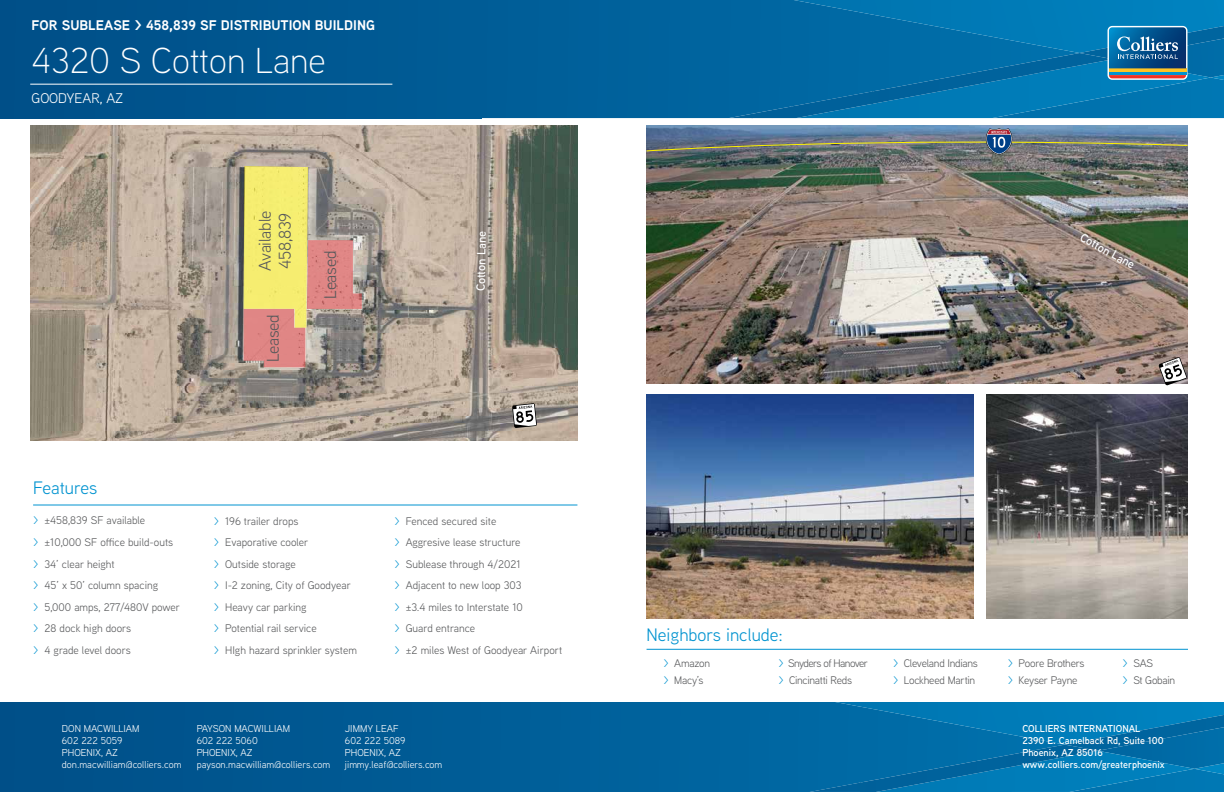
<style>
.page{position:relative;width:1224px;height:792px;background:#fff}
.page>*{position:absolute;margin:0;border:0;box-sizing:border-box;transform-origin:0 0}
.t1{font:300 36px "Aaux Next";color:#fff}
.t2{font:18px "Aaux Next";color:#0093d0}
.t3{font:17px/20px "Aaux Next";letter-spacing:-.015em;color:#58595b}
.t4{font:700 14px "Aaux Next";color:#fff}
.t5{font:14px "Aaux Next";color:#fff}
.t6{font:600 12px "Aaux Next";color:#fff}
.t7{font:11px/21.5px "Aaux Next";color:#58595b}
.t8{font:10px/12px "Aaux Next";color:#fff}
.t9{font:600 10px/12px "Aaux Next";color:#fff}
.s1{color:#0093d0}
</style>
<div class="page">
<div style="left:0;top:0;width:417px;height:118px;background:#00558e"></div>
<div style="left:417px;top:0;width:807px;height:118px;background:#00619c"></div>
<img style="left:794px;top:0;width:430px;height:53px">
<img style="left:796px;top:76px;width:229px;height:42px">
<img style="left:1024px;top:80px;width:187px;height:32px">
<img style="left:572px;top:114px;width:157px;height:4px">
<img style="left:751px;top:91px;width:122px;height:27px">
<img style="left:872px;top:53px;width:241px;height:51px">
<img style="left:451px;top:110px;width:121px;height:8px">
<img style="left:729px;top:114px;width:24px;height:4px">
<img style="left:0;top:702px;width:780px;height:90px">
<img style="left:780px;top:702px;width:444px;height:90px">
<img style="left:1194px;top:769px;width:30px;height:5px">
<img style="left:835px;top:702px;width:389px;height:43px">
<img style="left:1194px;top:751px;width:30px;height:18px">
<img style="left:1065px;top:715px;width:159px;height:36px">
<img style="left:1098px;top:751px;width:96px;height:41px">
<img style="left:810px;top:782px;width:50px;height:10px">
<img style="left:860px;top:745px;width:238px;height:47px">
<svg style="left:1080px;top:26px;width:144px;height:54px"></svg>
<hr style="left:33px;top:505px;width:544px;height:1px;background:#0093d0">
<img style="left:647px;top:125px;width:541px;height:259px">
<img style="left:647px;top:394px;width:326px;height:224px">
<svg style="left:30px;top:125px;width:547px;height:315px"></svg>
<svg style="left:244px;top:166px;width:118px;height:201px"></svg>
<img style="left:986px;top:394px;width:202px;height:224px">
<hr style="left:647px;top:649px;width:541px;height:1px;background:#0093d0">
<img style="left:646px;top:129px;width:542px;height:25px">
<hr style="left:30px;top:84px;width:362px;height:1px;background:#fff">
<svg style="left:1159px;top:357px;width:28px;height:29px"></svg>
<svg style="left:512px;top:403px;width:25px;height:25px"></svg>
<p class="t4" style="left:32px;top:15px;width:345px">FOR SUBLEASE &gt; 458,839 SF DISTRIBUTION BUILDING</p>
<h1 class="t1" style="left:32px;top:37px;width:296px">4320 S Cotton Lane</h1>
<p class="t5" style="left:32px;top:89px;width:93px">Goodyear, AZ</p>
<h3 class="t3" style="left:254px;top:271px;width:62px;rotate:-90deg">Available<br>458,839</h3>
<h3 class="t3" style="left:262px;top:362px;width:49px;rotate:-90deg">Leased</h3>
<h3 class="t3" style="left:320px;top:299px;width:49px;rotate:-90deg">Leased</h3>
<p class="t6" style="left:472px;top:291px;width:62px;rotate:-89deg">Cotton Lane</p>
<p class="t6" style="left:1085px;top:229px;width:62px;rotate:29deg">Cotton Lane</p>
<h2 class="t2" style="left:33px;top:476px;width:66px">Features</h2>
<p class="t7" style="left:33px;top:510px;width:148px"><span class="s1">&gt;</span> ±458,839 SF available<br><span class="s1">&gt;</span> ±10,000 SF office build-outs <span class="s1">&gt;</span> 34’ clear height<br><span class="s1">&gt;</span> 45’ x 50’ column spacing<br><span class="s1">&gt;</span> 5,000 amps, 277/480V power <span class="s1">&gt;</span> 28 dock high doors<br><span class="s1">&gt;</span> 4 grade level doors</p>
<p class="t7" style="left:214px;top:510px;width:145px"><span class="s1">&gt;</span> 196 trailer drops<br><span class="s1">&gt;</span> Evaporative cooler<br><span class="s1">&gt;</span> Outside storage<br><span class="s1">&gt;</span> I -2 zoning, City of Goodyear <span class="s1">&gt;</span> Heavy car parking<br><span class="s1">&gt;</span> Potential rail service<br><span class="s1">&gt;</span> HI gh hazard sprinkler system</p>
<p class="t7" style="left:394px;top:510px;width:169px"><span class="s1">&gt;</span> Fenced secured site<br><span class="s1">&gt;</span> Aggresive lease structure<br><span class="s1">&gt;</span> Sublease through 4/2021<br><span class="s1">&gt;</span> Adjacent to new loop 303<br><span class="s1">&gt;</span> ±3.4 miles to I nterstate 10<br><span class="s1">&gt;</span> Guard entrance<br><span class="s1">&gt;</span> ±2 miles West of Goodyear Airport</p>
<p class="t8" style="left:62px;top:723px;width:121px">Don MacWilliam<br>602 222 5059<br>Phoenix, AZ don.macwilliam@colliers.com</p>
<p class="t8" style="left:197px;top:723px;width:135px">Payson MacWilliam<br>602 222 5060<br>Phoenix, AZ payson.macwilliam@colliers.com</p>
<p class="t8" style="left:345px;top:723px;width:99px">JIMMY LEAF<br>602 222 5089<br>Phoenix, AZ jimmy.leaf@colliers.com</p>
<h2 class="t2" style="left:647px;top:623px;width:138px">Neighbors include:</h2>
<p class="t7" style="left:664px;top:654px;width:48px;line-height:17px"><span class="s1">&gt;</span> Amazon <span class="s1">&gt;</span> Macy’s</p>
<p class="t7" style="left:778px;top:654px;width:91px;line-height:17px"><span class="s1">&gt;</span> Snyders of Hanover <span class="s1">&gt;</span> Cincinatti Reds</p>
<p class="t7" style="left:893px;top:654px;width:86px;line-height:17px"><span class="s1">&gt;</span> Cleveland I ndians <span class="s1">&gt;</span> Lockheed Martin</p>
<p class="t7" style="left:1008px;top:654px;width:78px;line-height:17px"><span class="s1">&gt;</span> Poore Brothers <span class="s1">&gt;</span> Keyser Payne</p>
<p class="t7" style="left:1123px;top:654px;width:54px;line-height:17px"><span class="s1">&gt;</span> SAS<br><span class="s1">&gt;</span> St Gobain</p>
<p class="t9" style="left:1022px;top:723px;width:144px">COLLIERS INTERNATIONAL<br>2390 E. Camelback Rd, Suite 100<br>Phoenix, AZ 85016 www.colliers.com/greaterphoenix</p>
</div>
